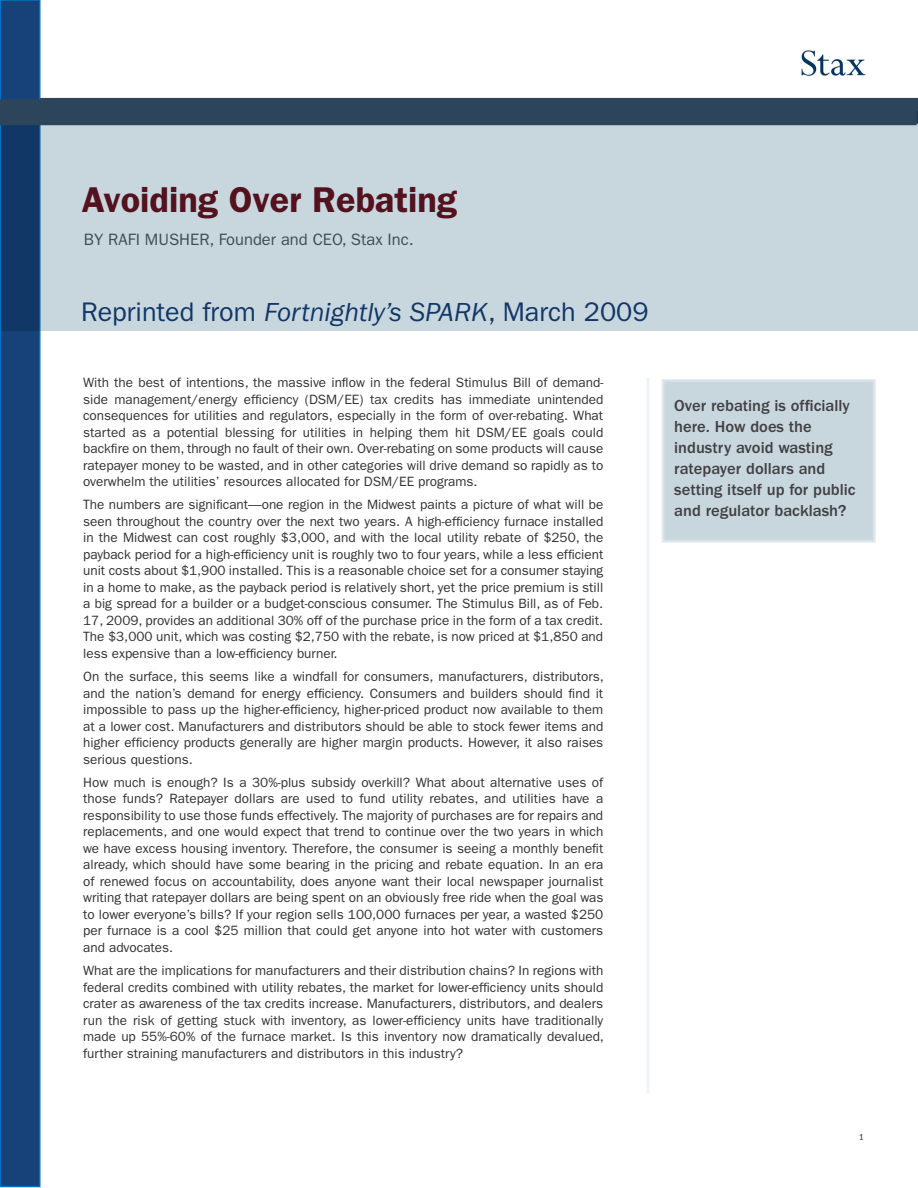
<style>
.page{position:relative;width:918px;height:1188px;background:#fff}
.page>*{position:absolute;margin:0;border:0;box-sizing:border-box;transform-origin:0 0}
.t1{font:600 36px "ITC Franklin Gothic Std";color:#6c1523}
.t2{font:27px "ITC Franklin Gothic Std";color:#164277}
.t3{font:500 16.5px/21px "ITC Franklin Gothic Std";color:#414042}
.t4{font:16.5px "ITC Franklin Gothic Std";color:#535a61}
.t5{font:13.5px/16.5px "ITC Franklin Gothic Std";color:#333132;text-align:justify}
.t6{font:500 condensed 9px "ITC Franklin Gothic Std";color:#4d4d4f}
.s1{font-style:italic}
</style>
<div class="page">
<img style="left:801px;top:50px;width:65px;height:26px">
<svg style="left:40px;top:98px;width:878px;height:13px"></svg>
<hr style="left:646px;top:378px;width:4px;height:715px;background:#eef3f5">
<div style="left:0;top:0;width:40px;height:1186px;background:#164277"></div>
<div style="left:0;top:0;width:40px;height:1187px;border:2px solid #0071c1"></div>
<div style="left:1px;top:111px;width:917px;height:220px;background:#c8d6de"></div>
<div style="left:0;top:100px;width:916px;height:24px;background:#2c455b"></div>
<div style="left:0;top:99px;width:917px;height:26px;border:2px solid #2c455b"></div>
<div style="left:662px;top:379px;width:214px;height:163px;background:#c8d6de"></div>
<h1 class="t1" style="left:82px;top:178px;width:377px">Avoiding Over Rebating</h1>
<p class="t4" style="left:84px;top:230px;width:331px">By Rafi MusheR, Founder and CEO, Stax I nc.</p>
<h2 class="t2" style="left:81px;top:296px;width:569px">Reprinted from <span class="s1">Fortnightly’s SPARK</span>, March 2009</h2>
<p class="t5" style="left:83px;top:375px;width:522px">With the best of intentions, the massive inflow in the federal Stimulus Bill of demand&shy;side management/energy efficiency (DSM/EE) tax credits has immediate unintended consequences for utilities and regulators, especially in the form of over-rebating. What started as a potential blessing for utilities in helping them hit DSM/EE goals could backfire on them, through no fault of their own. Over-rebating on some products will cause ratepayer money to be wasted, and in other categories will drive demand so rapidly as to overwhelm the utilities’ resources allocated for DSM/EE programs.</p>
<p class="t5" style="left:83px;top:497px;width:522px">The numbers are significant—one region in the Midwest paints a picture of what will be seen throughout the country over the next two years. A high-efficiency furnace installed in the Midwest can cost roughly $3,000, and with the local utility rebate of $250, the payback period for a high-efficiency unit is roughly two to four years, while a less efficient unit costs about $1,900 installed. This is a reasonable choice set for a consumer staying in a home to make, as the payback period is relatively short, yet the price premium is still a big spread for a builder or a budget-conscious consumer. The Stimulus Bill, as of Feb.<br>17, 2009, provides an additional 30% off of the purchase price in the form of a tax credit.<br>The $3,000 unit, which was costing $2,750 with the rebate, is now priced at $1,850 and less expensive than a low-efficiency burner.</p>
<p class="t5" style="left:83px;top:668px;width:522px">On the surface, this seems like a windfall for consumers, manufacturers, distributors, and the nation’s demand for energy efficiency. Consumers and builders should find it impossible to pass up the higher-efficiency, higher-priced product now available to them at a lower cost. Manufacturers and distributors should be able to stock fewer items and higher efficiency products generally are higher margin products. However, it also raises serious questions.</p>
<p class="t5" style="left:83px;top:774px;width:522px">How much is enough? Is a 30%-plus subsidy overkill? What about alternative uses of those funds? Ratepayer dollars are used to fund utility rebates, and utilities have a responsibility to use those funds effectively. The majority of purchases are for repairs and replacements, and one would expect that trend to continue over the two years in which we have excess housing inventory. Therefore, the consumer is seeing a monthly benefit already, which should have some bearing in the pricing and rebate equation. In an era of renewed focus on accountability, does anyone want their local newspaper journalist writing that ratepayer dollars are being spent on an obviously free ride when the goal was to lower everyone’s bills? If your region sells 100,000 furnaces per year, a wasted $250 per furnace is a cool $25 million that could get anyone into hot water with customers and advocates.</p>
<p class="t5" style="left:83px;top:962px;width:522px">What are the implications for manufacturers and their distribution chains? In regions with federal credits combined with utility rebates, the market for lower-efficiency units should crater as awareness of the tax credits increase. Manufacturers, distributors, and dealers run the risk of getting stuck with inventory, as lower-efficiency units have traditionally made up 55%-60% of the furnace market. Is this inventory now dramatically devalued, further straining manufacturers and distributors in this industry?</p>
<p class="t3" style="left:674px;top:395px;width:183px">Over rebating is officially here. How does the industry avoid wasting ratepayer dollars and setting itself up for public and regulator backlash?</p>
<p class="t6" style="left:859px;top:1132px;width:6px">1</p>
</div>
